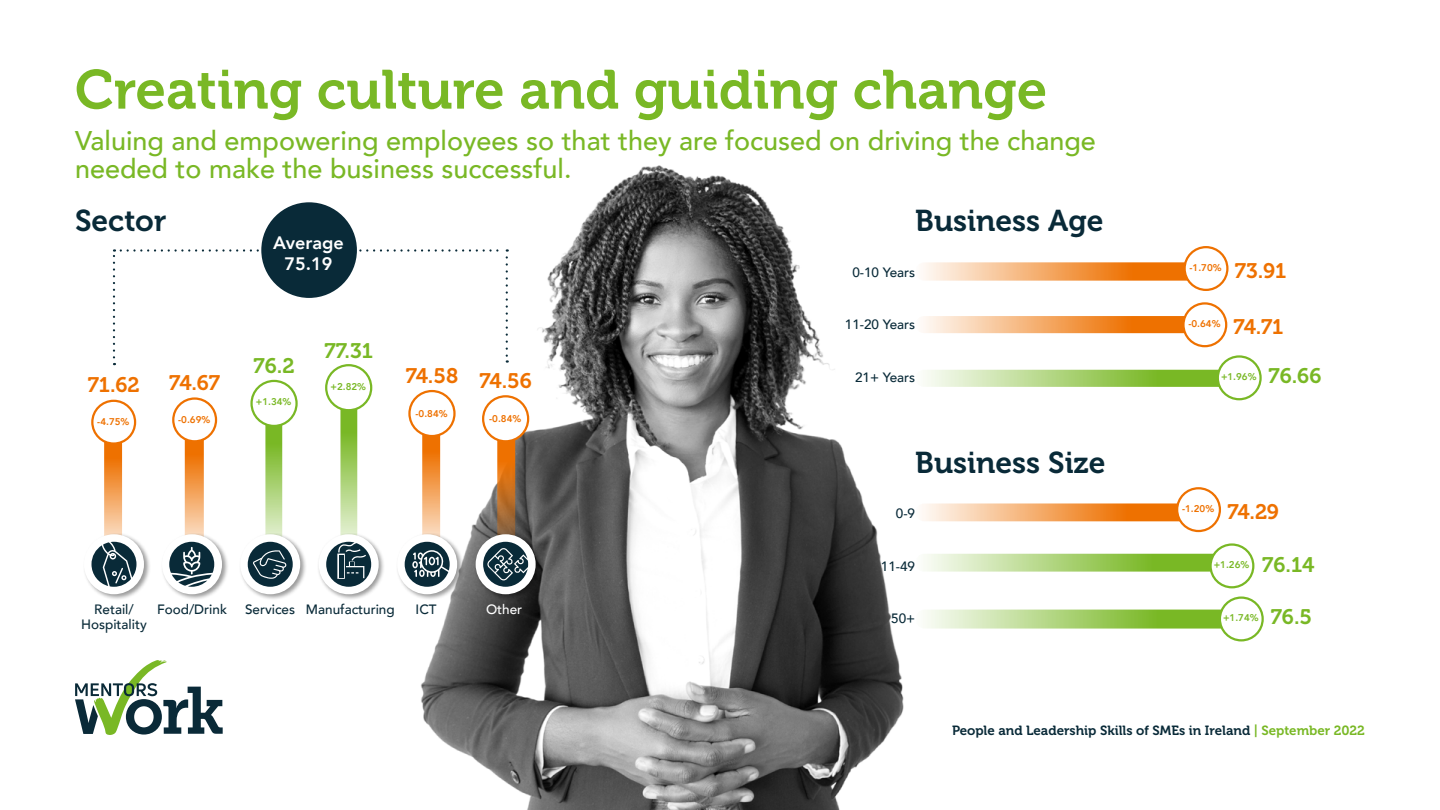
<style>
.page{position:relative;width:1440px;height:810px;background:#fff}
.page>*{position:absolute;margin:0;border:0;box-sizing:border-box;transform-origin:0 0}
.t1{font:54.82px "Museo 700";color:#79b825}
.t2{font:30px "Museo 700";color:#092a38}
.t3{font:500 27px/28.5px "Avenir";color:#79b825}
.t4{font:21px "Museo 700";letter-spacing:-.005em;color:#ee7100}
.t5{font:21px "Museo 700";color:#79b825}
.t6{font:800 18px/21px "Avenir";color:#fff;text-align:center}
.t7{font:500 13.5px/15px "Avenir";color:#092a38;text-align:center}
.t8{font:500 13.5px "Avenir";color:#fff}
.t9{font:13.27px "Museo 700";color:#092a38}
.t10{font:800 9.75px "Avenir";color:#ee7100}
.t11{font:800 9.75px "Avenir";color:#79b825}
.s1{color:#79b825}
</style>
<div class="page">
<img style="left:202px;top:165px;width:1062px;height:645px">
<svg style="left:915px;top:554px;width:319px;height:18px;background:#afd47e"></svg>
<svg style="left:915px;top:503px;width:284px;height:18px;background:#f4ab6a"></svg>
<svg style="left:915px;top:610px;width:326px;height:19px;background:#afd47d"></svg>
<svg style="left:915px;top:262px;width:292px;height:19px;background:#f4ac6b"></svg>
<svg style="left:915px;top:316px;width:290px;height:17px;background:#f4a966"></svg>
<svg style="left:915px;top:370px;width:326px;height:17px;background:#aed47c"></svg>
<svg style="left:340px;top:388px;width:17px;height:172px;background:#a6cf6e"></svg>
<svg style="left:265px;top:403px;width:17px;height:157px;background:#a5cf6d"></svg>
<svg style="left:185px;top:418px;width:19px;height:142px;background:#f39e51"></svg>
<svg style="left:497px;top:427px;width:18px;height:133px;background:#c76f1f"></svg>
<svg style="left:104px;top:422px;width:18px;height:138px;background:#f29d50"></svg>
<svg style="left:422px;top:413px;width:18px;height:147px;background:#f39e52"></svg>
<div style="left:92px;top:401px;width:43px;height:43px;background:#fff;border-radius:50%"></div>
<div style="left:91px;top:400px;width:45px;height:45px;border:2px solid #ee7100;border-radius:50%"></div>
<div style="left:173px;top:399px;width:43px;height:42px;background:#fff;border-radius:50%"></div>
<div style="left:172px;top:397px;width:45px;height:45px;border:2px solid #ee7100;border-radius:50%"></div>
<div style="left:326px;top:365px;width:45px;height:45px;background:#fff;border-radius:50%"></div>
<div style="left:325px;top:364px;width:47px;height:47px;border:2px solid #79b825;border-radius:50%"></div>
<div style="left:252px;top:381px;width:45px;height:45px;background:#fff;border-radius:50%"></div>
<div style="left:250px;top:380px;width:48px;height:47px;border:2px solid #79b825;border-radius:50%"></div>
<div style="left:483px;top:396px;width:45px;height:45px;background:#fff;border-radius:50%"></div>
<div style="left:482px;top:395px;width:47px;height:47px;border:2px solid #ee7100;border-radius:50%"></div>
<div style="left:409px;top:391px;width:45px;height:45px;background:#fff;border-radius:50%"></div>
<div style="left:408px;top:390px;width:48px;height:47px;border:2px solid #ee7100;border-radius:50%"></div>
<div style="left:83px;top:533px;width:68px;height:68px;background:#000;opacity:.4"></div>
<div style="left:84px;top:534px;width:60px;height:60px;background:#fff;border-radius:50%"></div>
<div style="left:161px;top:533px;width:68px;height:68px;background:#000;opacity:.4"></div>
<div style="left:162px;top:534px;width:60px;height:60px;background:#fff;border-radius:50%"></div>
<div style="left:239px;top:533px;width:68px;height:68px;background:#000;opacity:.4"></div>
<div style="left:240px;top:534px;width:60px;height:60px;background:#fff;border-radius:50%"></div>
<div style="left:317px;top:533px;width:69px;height:68px;background:#000;opacity:.4"></div>
<div style="left:319px;top:534px;width:60px;height:60px;background:#fff;border-radius:50%"></div>
<div style="left:396px;top:533px;width:68px;height:68px;background:#000;opacity:.4"></div>
<div style="left:397px;top:534px;width:60px;height:60px;background:#fff;border-radius:50%"></div>
<div style="left:474px;top:533px;width:69px;height:68px;background:#000;opacity:.4"></div>
<div style="left:476px;top:534px;width:60px;height:60px;background:#fff;border-radius:50%"></div>
<svg style="left:91px;top:542px;width:45px;height:45px"></svg>
<svg style="left:169px;top:542px;width:45px;height:45px"></svg>
<svg style="left:248px;top:542px;width:45px;height:45px"></svg>
<svg style="left:326px;top:542px;width:45px;height:45px"></svg>
<svg style="left:405px;top:542px;width:45px;height:45px"></svg>
<svg style="left:483px;top:542px;width:45px;height:45px"></svg>
<div style="left:1185px;top:247px;width:42px;height:43px;background:#fff;border-radius:50%"></div>
<div style="left:1184px;top:246px;width:45px;height:45px;border:2px solid #ee7100;border-radius:50%"></div>
<div style="left:1183px;top:303px;width:43px;height:43px;background:#fff;border-radius:50%"></div>
<div style="left:1182px;top:302px;width:45px;height:45px;border:2px solid #ee7100;border-radius:50%"></div>
<div style="left:1218px;top:356px;width:43px;height:43px;background:#fff;border-radius:50%"></div>
<div style="left:1217px;top:355px;width:45px;height:45px;border:2px solid #79b825;border-radius:50%"></div>
<div style="left:1177px;top:488px;width:43px;height:43px;background:#fff;border-radius:50%"></div>
<div style="left:1176px;top:487px;width:45px;height:45px;border:2px solid #ee7100;border-radius:50%"></div>
<div style="left:1220px;top:598px;width:43px;height:42px;background:#fff;border-radius:50%"></div>
<div style="left:1219px;top:596px;width:45px;height:45px;border:2px solid #79b825;border-radius:50%"></div>
<div style="left:1211px;top:545px;width:42px;height:42px;background:#fff;border-radius:50%"></div>
<div style="left:1209px;top:543px;width:45px;height:45px;border:2px solid #79b825;border-radius:50%"></div>
<svg style="left:113px;top:249px;width:2px;height:108px"></svg>
<svg style="left:121px;top:249px;width:387px;height:114px"></svg>
<div style="left:261px;top:202px;width:96px;height:96px;background:#092a38;border-radius:50%"></div>
<svg style="left:75px;top:660px;width:148px;height:75px"></svg>
<p class="t1" style="left:75px;top:59px;width:974px">Creating culture and guiding change</p>
<p class="t3" style="left:75px;top:125px;width:1022px">Valuing and empowering employees so that they are focused on driving the change needed to make the business successful.</p>
<p class="t2" style="left:75px;top:204px;width:93px">Sector</p>
<p class="t2" style="left:915px;top:204px;width:190px">Business Age</p>
<p class="t6" style="left:273px;top:232px;width:72px">Average<br>75.19</p>
<p class="t7" style="left:852px;top:264px;width:64px">0-10 Years</p>
<p class="t4" style="left:88px;top:373px;width:54px">71.62</p>
<p class="t4" style="left:169px;top:371px;width:52px">74.67</p>
<p class="t10" style="left:97px;top:414px;width:34px">-4.75%</p>
<p class="t10" style="left:178px;top:412px;width:34px">-0.69%</p>
<p class="t5" style="left:253px;top:354px;width:43px">76.2</p>
<p class="t11" style="left:256px;top:394px;width:37px">+1.34%</p>
<p class="t5" style="left:324px;top:339px;width:50px">77.31</p>
<p class="t11" style="left:331px;top:379px;width:37px">+2.82%</p>
<p class="t4" style="left:406px;top:364px;width:54px">74.58</p>
<p class="t4" style="left:479px;top:369px;width:54px">74.56</p>
<p class="t10" style="left:416px;top:406px;width:34px">-0.84%</p>
<p class="t10" style="left:489px;top:411px;width:34px">-0.84%</p>
<p class="t7" style="left:306px;top:601px;width:90px">Manufacturing</p>
<p class="t7" style="left:81px;top:601px;width:67px">Retail/<br>Hospitality</p>
<p class="t7" style="left:157px;top:601px;width:72px">Food/Drink</p>
<p class="t7" style="left:245px;top:601px;width:52px">Services</p>
<p class="t7" style="left:416px;top:601px;width:23px">ICT</p>
<p class="t8" style="left:486px;top:597px;width:38px">Other</p>
<p class="t7" style="left:845px;top:317px;width:72px">11-20 Years</p>
<p class="t7" style="left:855px;top:369px;width:62px">21+ Years</p>
<p class="t2" style="left:915px;top:445px;width:192px">Business Size</p>
<p class="t7" style="left:896px;top:505px;width:21px">0-9</p>
<p class="t7" style="left:881px;top:558px;width:36px">11-49</p>
<p class="t7" style="left:891px;top:610px;width:26px">50+</p>
<p class="t10" style="left:1190px;top:260px;width:34px">-1.70%</p>
<p class="t4" style="left:1235px;top:259px;width:53px">73.91</p>
<p class="t10" style="left:1188px;top:316px;width:34px">-0.64%</p>
<p class="t4" style="left:1234px;top:315px;width:51px">74.71</p>
<p class="t11" style="left:1221px;top:369px;width:37px">+1.96%</p>
<p class="t5" style="left:1269px;top:364px;width:54px">76.66</p>
<p class="t10" style="left:1182px;top:501px;width:34px">-1.20%</p>
<p class="t4" style="left:1227px;top:500px;width:53px">74.29</p>
<p class="t11" style="left:1214px;top:557px;width:37px">+1.26%</p>
<p class="t5" style="left:1262px;top:553px;width:54px">76.14</p>
<p class="t11" style="left:1223px;top:610px;width:37px">+1.74%</p>
<p class="t5" style="left:1271px;top:605px;width:43px">76.5</p>
<p class="t9" style="left:952px;top:723px;width:414px">People and Leadership Skills of SMEs in Ireland <span class="s1">| September 2022</span></p>
</div>
